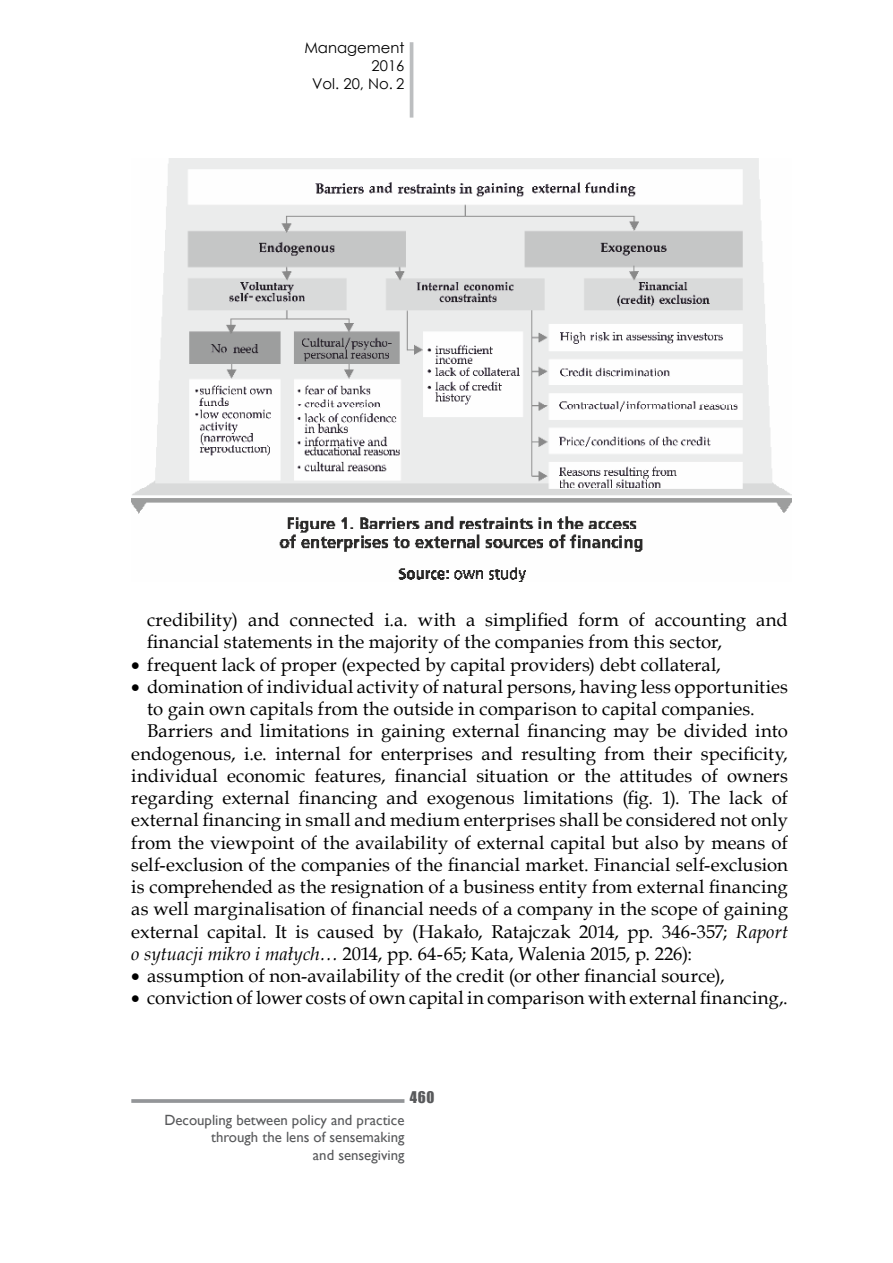
<style>
.page{position:relative;width:893px;height:1263px;background:#fff}
.page>*{position:absolute;margin:0;border:0;box-sizing:border-box;transform-origin:0 0}
.t1{font:18.6px/22.2px "Book Antiqua";letter-spacing:.005em;color:#000}
.t2{font:14.85px/17.9px "Gill Sans";color:#58595b;text-align:right}
.t3{font:14.85px/17.9px "Century Gothic";color:#000;text-align:right}
.t4{font:14.85px "Impact";color:#58595b}
.s1{font-style:italic}
</style>
<div class="page">
<svg style="left:131px;top:1099px;width:273px;height:4px"></svg>
<hr style="left:410px;top:42px;width:3px;height:76px;background:#bcbec0">
<img style="left:131px;top:159px;width:660px;height:422px">
<p class="t3" style="left:304px;top:39px;width:102px">Management<br>2016<br>Vol. 20, No. 2</p>
<p class="t1" style="left:147px;top:609px;width:642px">credibility) and connected i.a. with a simplified form of accounting and financial statements in the majority of the companies from this sector,</p>
<p class="t1" style="left:131px;top:654px;width:591px">• frequent lack of proper (expected by capital providers) debt collateral,</p>
<p class="t1" style="left:131px;top:676px;width:658px">• domination of individual activity of natural persons, having less opportunities</p>
<p class="t1" style="left:147px;top:698px;width:609px">to gain own capitals from the outside in comparison to capital companies.</p>
<p class="t1" style="left:147px;top:720px;width:642px">Barriers and limitations in gaining external financing may be divided into</p>
<p class="t1" style="left:131px;top:743px;width:658px">endogenous, i.e. internal for enterprises and resulting from their specificity,</p>
<p class="t1" style="left:131px;top:765px;width:658px">individual economic features, financial situation or the attitudes of owners</p>
<p class="t1" style="left:131px;top:787px;width:658px">regarding external financing and exogenous limitations (fig. 1). The lack of</p>
<p class="t1" style="left:131px;top:809px;width:658px">external financing in small and medium enterprises shall be considered not only</p>
<p class="t1" style="left:131px;top:832px;width:658px">from the viewpoint of the availability of external capital but also by means of</p>
<p class="t1" style="left:131px;top:854px;width:658px">self-exclusion of the companies of the financial market. Financial self-exclusion</p>
<p class="t1" style="left:131px;top:876px;width:658px">is comprehended as the resignation of a business entity from external financing</p>
<p class="t1" style="left:131px;top:898px;width:658px">as well marginalisation of financial needs of a company in the scope of gaining</p>
<p class="t1" style="left:131px;top:920px;width:658px">external capital. It is caused by (Hakało, Ratajczak 2014, pp. 346-357; <span class="s1">Raport</span></p>
<p class="t1" style="left:131px;top:943px;width:562px"><span class="s1">o sytuacji mikro i małych…</span> 2014, pp. 64-65; Kata, Walenia 2015, p. 226):</p>
<p class="t1" style="left:131px;top:965px;width:595px">• assumption of non-availability of the credit (or other financial source),</p>
<p class="t1" style="left:131px;top:987px;width:658px">• conviction of lower costs of own capital in comparison with external financing,.</p>
<p class="t4" style="left:410px;top:1088px;width:26px">460</p>
<p class="t2" style="left:164px;top:1111px;width:242px">Decoupling between policy and practice through the lens of sensemaking<br>and sensegiving</p>
</div>
